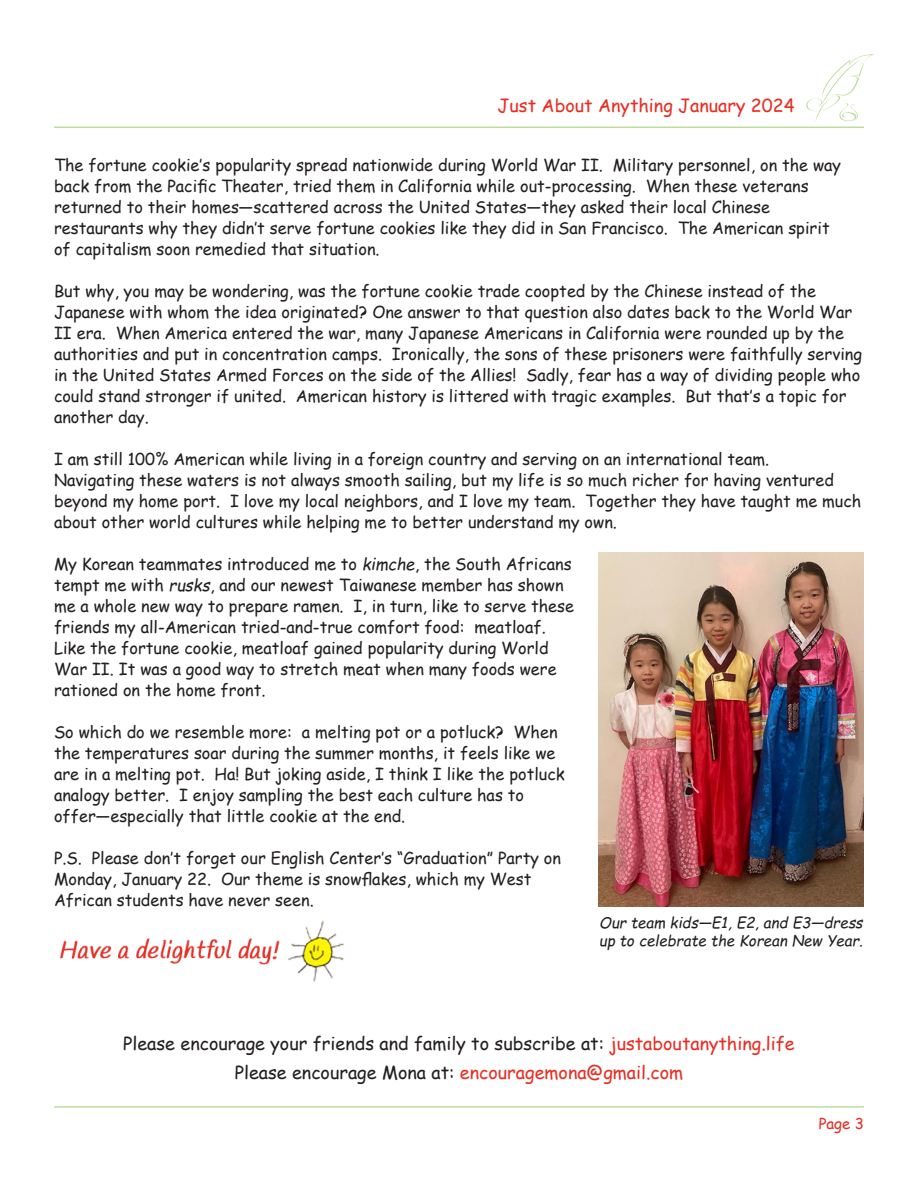
<style>
.page{position:relative;width:918px;height:1188px;background:#fff}
.page>*{position:absolute;margin:0;border:0;box-sizing:border-box;transform-origin:0 0}
.t1{font:18px "Comic Sans MS";color:#e82e23}
.t2{font:18px "Comic Sans MS";color:#231f20}
.t3{font:16.5px/21px "Comic Sans MS";color:#231f20}
.t4{font:italic 15px/18px "Comic Sans MS";color:#231f20}
.t5{font:15px "Comic Sans MS";color:#e82e23}
.s1{font-style:italic}
.s2{color:#e82e23}
.s3{color:#231f20}
</style>
<div class="page">
<svg style="left:806px;top:54px;width:68px;height:68px"></svg>
<hr style="left:54px;top:127px;width:810px;height:1px;background:#bedd9b">
<hr style="left:54px;top:1106px;width:810px;height:2px;background:#bedd9b">
<img style="left:59px;top:920px;width:285px;height:62px">
<img style="left:598px;top:552px;width:266px;height:355px">
<p class="t1" style="left:498px;top:92px;width:299px">Just About Anything January 2024</p>
<p class="t3" style="left:54px;top:154px;width:789px">The fortune cookie’s popularity spread nationwide during World War II. Military personnel, on the way back from the Pacific Theater, tried them in California while out-processing. When these veterans</p>
<p class="t3" style="left:54px;top:196px;width:718px">returned to their homes—scattered across the United States—they asked their local Chinese</p>
<p class="t3" style="left:54px;top:217px;width:777px">restaurants why they didn’t serve fortune cookies like they did in San Francisco. The American spirit</p>
<p class="t3" style="left:54px;top:238px;width:327px">of capitalism soon remedied that situation.</p>
<p class="t3" style="left:54px;top:280px;width:764px">But why, you may be wondering, was the fortune cookie trade coopted by the Chinese instead of the</p>
<p class="t3" style="left:54px;top:301px;width:810px">Japanese with whom the idea originated? One answer to that question also dates back to the World War II era. When America entered the war, many Japanese Americans in California were rounded up by the authorities and put in concentration camps. Ironically, the sons of these prisoners were faithfully serving in the United States Armed Forces on the side of the Allies! Sadly, fear has a way of dividing people who could stand stronger if united. American history is littered with tragic examples. But that’s a topic for another day.</p>
<p class="t3" style="left:54px;top:448px;width:717px">I am still 100% American while living in a foreign country and serving on an international team.</p>
<p class="t3" style="left:54px;top:469px;width:809px">Navigating these waters is not always smooth sailing, but my life is so much richer for having ventured beyond my home port. I love my local neighbors, and I love my team. Together they have taught me much about other world cultures while helping me to better understand my own.</p>
<p class="t3" style="left:54px;top:553px;width:522px">My Korean teammates introduced me to <span class="s1">kimche</span>, the South Africans tempt me with <span class="s1">rusks</span>, and our newest Taiwanese member has shown me a whole new way to prepare ramen. I, in turn, like to serve these friends my all-American tried-and-true comfort food: meatloaf.<br>Like the fortune cookie, meatloaf gained popularity during World War II. It was a good way to stretch meat when many foods were rationed on the home front.</p>
<p class="t3" style="left:54px;top:721px;width:512px">So which do we resemble more: a melting pot or a potluck? When the temperatures soar during the summer months, it feels like we are in a melting pot. Ha! But joking aside, I think I like the potluck analogy better. I enjoy sampling the best each culture has to</p>
<p class="t3" style="left:54px;top:805px;width:353px">offer—especially that little cookie at the end.</p>
<p class="t3" style="left:54px;top:847px;width:508px">P.S. Please don’t forget our English Center’s “Graduation” Party on<br>Monday, January 22. Our theme is snowflakes, which my West</p>
<p class="t3" style="left:54px;top:889px;width:261px">African students have never seen.</p>
<p class="t4" style="left:599px;top:914px;width:265px">Our team kids—E1, E2, and E3—dress up to celebrate the Korean New Year.</p>
<p class="t2" style="left:123px;top:1030px;width:673px">Please encourage your friends and family to subscribe at: <span class="s2">justaboutanything.life</span></p>
<p class="t1" style="left:235px;top:1059px;width:450px"><span class="s3">Please encourage Mona at:</span> encouragemona@gmail.com</p>
<p class="t5" style="left:819px;top:1112px;width:47px">Page 3</p>
</div>
